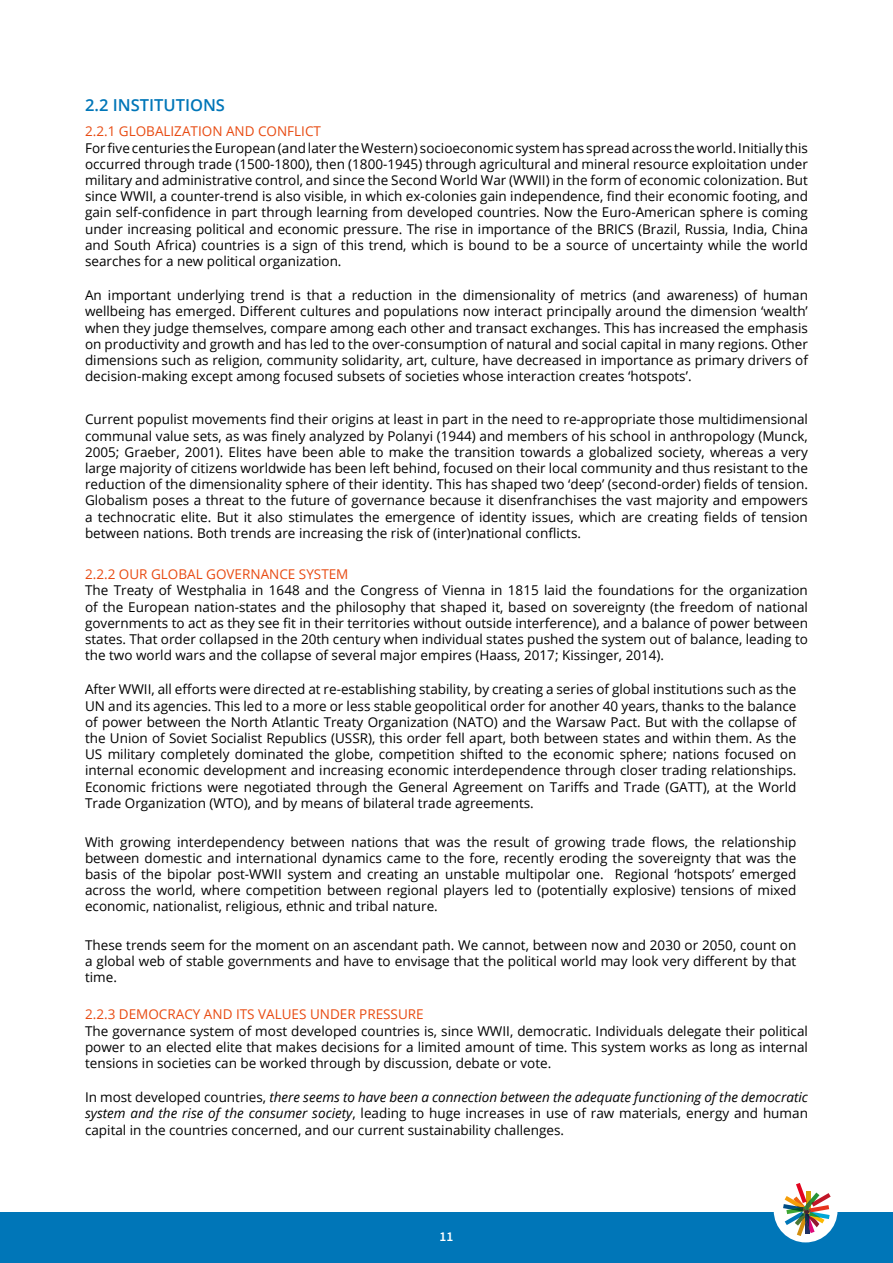
<style>
.page{position:relative;width:893px;height:1263px;background:#fff}
.page>*{position:absolute;margin:0;border:0;box-sizing:border-box;transform-origin:0 0}
.t1{font:600 16.5px "Open Sans";color:#0076b8}
.t2{font:13.5px/16.2px "Open Sans";color:#000;text-align:justify}
.t3{font:13.5px "Open Sans";color:#e84b12}
.t4{font:600 13.5px "Source Sans Pro";color:#fff}
.s1{font-style:italic}
</style>
<div class="page">
<div style="left:0;top:1212px;width:893px;height:51px;background:#0076b8"></div>
<div style="left:774px;top:1179px;width:63px;height:63px;background:#fff;border-radius:50%"></div>
<svg style="left:783px;top:1183px;width:48px;height:53px"></svg>
<p class="t1" style="left:85px;top:94px;width:142px">2.2 INSTITUTIONS</p>
<p class="t3" style="left:85px;top:122px;width:237px">2.2.1 GLOBALIZATION AND CONFLICT</p>
<p class="t2" style="left:85px;top:139px;width:724px">For five centuries the European (and later the Western) socioeconomic system has spread across the world. Initially this occurred through trade (1500-1800), then (1800-1945) through agricultural and mineral resource exploitation under military and administrative control, and since the Second World War (WWII) in the form of economic colonization. But since WWII, a counter-trend is also visible, in which ex-colonies gain independence, find their economic footing, and gain self-confidence in part through learning from developed countries. Now the Euro-American sphere is coming under increasing political and economic pressure. The rise in importance of the BRICS (Brazil, Russia, India, China and South Africa) countries is a sign of this trend, which is bound to be a source of uncertainty while the world searches for a new political organization.</p>
<p class="t2" style="left:85px;top:287px;width:724px">An important underlying trend is that a reduction in the dimensionality of metrics (and awareness) of human wellbeing has emerged. Different cultures and populations now interact principally around the dimension ‘wealth’ when they judge themselves, compare among each other and transact exchanges. This has increased the emphasis on productivity and growth and has led to the over-consumption of natural and social capital in many regions. Other dimensions such as religion, community solidarity, art, culture, have decreased in importance as primary drivers of decision-making except among focused subsets of societies whose interaction creates ‘hotspots’.</p>
<p class="t2" style="left:85px;top:411px;width:724px">Current populist movements find their origins at least in part in the need to re-appropriate those multidimensional communal value sets, as was finely analyzed by Polanyi (1944) and members of his school in anthropology (Munck, 2005; Graeber, 2001). Elites have been able to make the transition towards a globalized society, whereas a very large majority of citizens worldwide has been left behind, focused on their local community and thus resistant to the reduction of the dimensionality sphere of their identity. This has shaped two ‘deep’ (second-order) fields of tension.<br>Globalism poses a threat to the future of governance because it disenfranchises the vast majority and empowers a technocratic elite. But it also stimulates the emergence of identity issues, which are creating fields of tension between nations. Both trends are increasing the risk of (inter)national conflicts.</p>
<p class="t3" style="left:85px;top:565px;width:265px">2.2.2 OUR GLOBAL GOVERNANCE SYSTEM</p>
<p class="t2" style="left:85px;top:582px;width:724px">The Treaty of Westphalia in 1648 and the Congress of Vienna in 1815 laid the foundations for the organization of the European nation-states and the philosophy that shaped it, based on sovereignty (the freedom of national governments to act as they see fit in their territories without outside interference), and a balance of power between states. That order collapsed in the 20th century when individual states pushed the system out of balance, leading to the two world wars and the collapse of several major empires (Haass, 2017; Kissinger, 2014).</p>
<p class="t2" style="left:85px;top:681px;width:713px">After WWII, all efforts were directed at re-establishing stability, by creating a series of global institutions such as the UN and its agencies. This led to a more or less stable geopolitical order for another 40 years, thanks to the balance of power between the North Atlantic Treaty Organization (NATO) and the Warsaw Pact. But with the collapse of the Union of Soviet Socialist Republics (USSR), this order fell apart, both between states and within them. As the US military completely dominated the globe, competition shifted to the economic sphere; nations focused on internal economic development and increasing economic interdependence through closer trading relationships.<br>Economic frictions were negotiated through the General Agreement on Tariffs and Trade (GATT), at the World Trade Organization (WTO), and by means of bilateral trade agreements.</p>
<p class="t2" style="left:85px;top:833px;width:713px">With growing interdependency between nations that was the result of growing trade flows, the relationship between domestic and international dynamics came to the fore, recently eroding the sovereignty that was the basis of the bipolar post-WWII system and creating an unstable multipolar one. Regional ‘hotspots’ emerged across the world, where competition between regional players led to (potentially explosive) tensions of mixed economic, nationalist, religious, ethnic and tribal nature.</p>
<p class="t2" style="left:85px;top:937px;width:713px">These trends seem for the moment on an ascendant path. We cannot, between now and 2030 or 2050, count on a global web of stable governments and have to envisage that the political world may look very different by that time.</p>
<p class="t3" style="left:85px;top:1005px;width:340px">2.2.3 DEMOCRACY AND ITS VALUES UNDER PRESSURE</p>
<p class="t2" style="left:85px;top:1022px;width:724px">The governance system of most developed countries is, since WWII, democratic. Individuals delegate their political power to an elected elite that makes decisions for a limited amount of time. This system works as long as internal tensions in societies can be worked through by discussion, debate or vote.</p>
<p class="t2" style="left:85px;top:1089px;width:724px">In most developed countries, <span class="s1">there seems to have been a connection between the adequate functioning of the democratic system and the rise of the consumer society</span>, leading to huge increases in use of raw materials, energy and human capital in the countries concerned, and our current sustainability challenges.</p>
<p class="t4" style="left:440px;top:1228px;width:15px">11</p>
</div>
